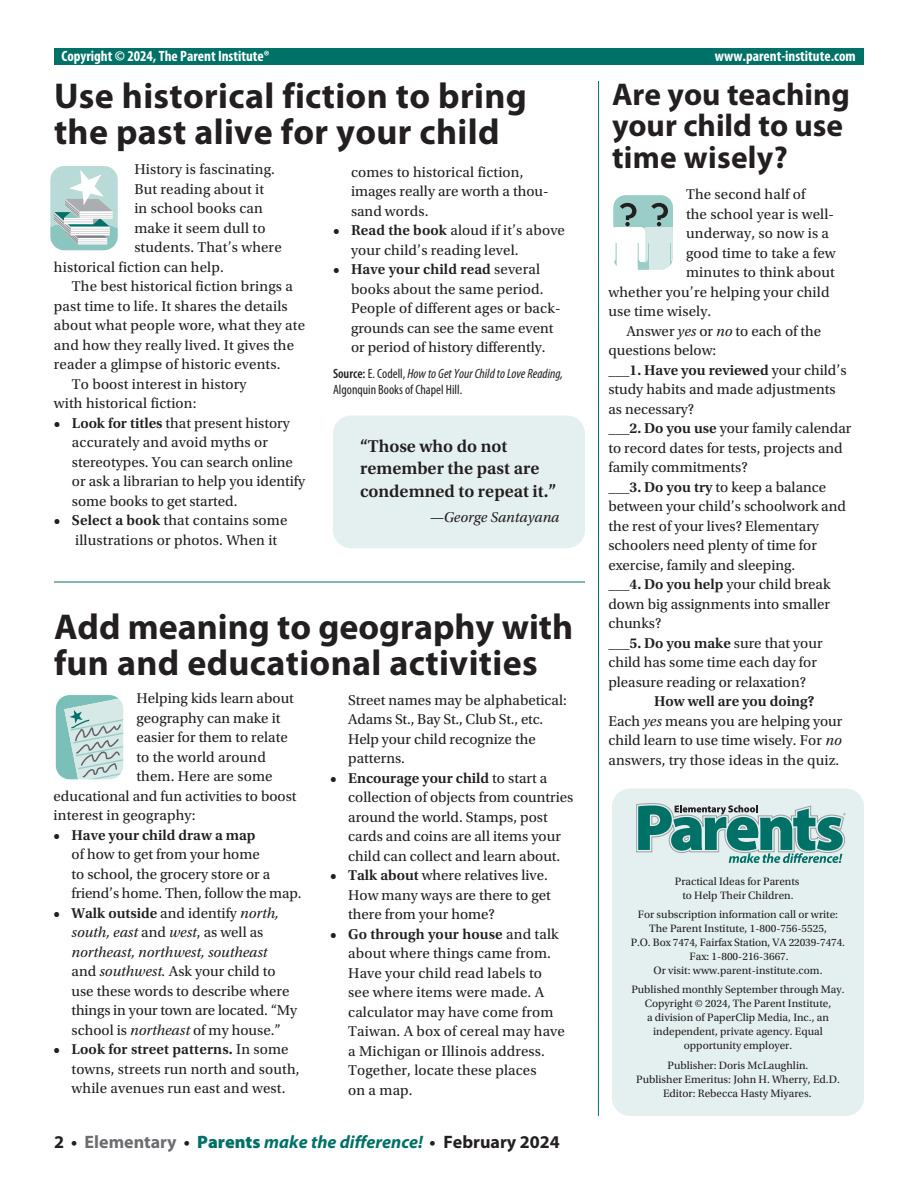
<style>
.page{position:relative;width:918px;height:1188px;background:#fff}
.page>*{position:absolute;margin:0;border:0;box-sizing:border-box;transform-origin:0 0}
.t1{font:700 36px/36px "Myriad Pro";letter-spacing:.01em;color:#231f20}
.t2{font:700 31.5px/31.5px "Myriad Pro";color:#231f20}
.t3{font:600 18px/22.5px "Utopia Std";color:#231f20}
.t4{font:italic 700 18px "Myriad Pro";color:#007167}
.t5{font:15px/19.5px "Utopia Std";color:#231f20}
.t6{font:600 15px "Utopia Std";color:#231f20}
.t7{font:700 condensed 15px "Myriad Pro";color:#fff}
.t8{font:italic 15px "Utopia Std";color:#231f20}
.t9{font:condensed 13.5px/16.5px "Myriad Pro";color:#231f20}
.t10{font:11.25px/14.1px "Utopia Std";color:#231f20;text-align:center}
.s1{font-weight:600}
.s2{font-style:italic}
.s3{font-weight:400}
.s4{font-style:normal;color:#231f20}
.s5{font-style:normal;color:#6c6d70}
.s6{font-weight:900;font-style:normal}
</style>
<div class="page">
<div style="left:612px;top:789px;width:252px;height:327px;background:#e4f0ef;border-radius:18px"></div>
<hr style="left:598px;top:81px;width:1px;height:1035px;background:#007167">
<svg style="left:50px;top:166px;width:68px;height:85px"></svg>
<svg style="left:55px;top:695px;width:69px;height:85px;background:#b2d3cf"></svg>
<svg style="left:613px;top:195px;width:60px;height:75px"></svg>
<div style="left:54px;top:49px;width:810px;height:16px;background:#007167"></div>
<div style="left:333px;top:416px;width:252px;height:132px;background:#e4f0ef;border-radius:18px"></div>
<svg style="left:636px;top:803px;width:210px;height:60px"></svg>
<hr style="left:54px;top:582px;width:531px;height:1px;background:#007167">
<p class="t7" style="left:62px;top:46px;width:210px">Copyright © 2024, The Parent Institute®</p>
<p class="t7" style="left:715px;top:46px;width:142px">www.parent-institute.com</p>
<h1 class="t1" style="left:54px;top:77px;width:474px">Use historical fiction to bring the past alive for your child</h1>
<h2 class="t2" style="left:612px;top:77px;width:240px">Are you teaching your child to use</h2>
<p class="t5" style="left:134px;top:160px;width:142px">History is fascinating.</p>
<h2 class="t2" style="left:612px;top:140px;width:177px">time wisely?</h2>
<p class="t5" style="left:351px;top:162px;width:199px">comes to historical fiction, images really are worth a thou&shy;sand words.</p>
<p class="t5" style="left:351px;top:221px;width:215px;text-indent:-18px"><span class="s1">• Read the book</span> aloud if it’s above your child’s reading level.</p>
<p class="t5" style="left:351px;top:260px;width:211px;text-indent:-18px"><span class="s1">• Have your child read</span> several books about the same period.<br>People of different ages or back&shy;grounds can see the same event or period of history differently.</p>
<p class="t9" style="left:333px;top:365px;width:232px"><span class="s1">Source:</span> E. Codell, <span class="s2">How to Get Your Child to Love Reading,<br></span>Algonquin Books of Chapel Hill.</p>
<p class="t5" style="left:134px;top:179px;width:131px">But reading about it</p>
<p class="t5" style="left:134px;top:199px;width:130px">in school books can</p>
<p class="t5" style="left:134px;top:218px;width:133px">make it seem dull to</p>
<p class="t5" style="left:134px;top:238px;width:149px">students. That’s where</p>
<p class="t5" style="left:54px;top:257px;width:171px">historical fiction can help.</p>
<p class="t5" style="left:72px;top:277px;width:222px">The best historical fiction brings a</p>
<p class="t5" style="left:54px;top:296px;width:235px">past time to life. It shares the details</p>
<p class="t5" style="left:54px;top:316px;width:253px">about what people wore, what they ate</p>
<p class="t5" style="left:54px;top:335px;width:242px">and how they really lived. It gives the</p>
<p class="t5" style="left:54px;top:355px;width:228px">reader a glimpse of historic events.</p>
<p class="t5" style="left:72px;top:374px;width:176px">To boost interest in history</p>
<p class="t5" style="left:54px;top:394px;width:144px">with historical fiction:</p>
<p class="t5" style="left:72px;top:413px;width:235px;text-indent:-18px"><span class="s1">• Look for titles</span> that present history accurately and avoid myths or stereotypes. You can search online or ask a librarian to help you identify some books to get started.</p>
<p class="t5" style="left:75px;top:511px;width:214px;text-indent:-21px"><span class="s1">• Select a book</span> that contains some illustrations or photos. When it</p>
<p class="t5" style="left:686px;top:185px;width:121px">The second half of</p>
<p class="t5" style="left:686px;top:204px;width:150px">the school year is well-</p>
<p class="t5" style="left:686px;top:224px;width:144px">underway, so now is a</p>
<p class="t5" style="left:686px;top:243px;width:151px">good time to take a few</p>
<p class="t5" style="left:686px;top:263px;width:150px">minutes to think about</p>
<p class="t5" style="left:608px;top:282px;width:223px">whether you’re helping your child</p>
<p class="t5" style="left:608px;top:302px;width:105px">use time wisely.</p>
<p class="t5" style="left:626px;top:321px;width:196px">Answer <span class="s2">yes</span> or <span class="s2">no</span> to each of the</p>
<p class="t5" style="left:608px;top:341px;width:109px">questions below:</p>
<p class="t6" style="left:608px;top:361px;width:240px">___1. Have you reviewed <span class="s3">your child’s</span></p>
<p class="t5" style="left:608px;top:380px;width:229px">study habits and made adjustments</p>
<p class="t5" style="left:608px;top:399px;width:87px">as necessary?</p>
<p class="t5" style="left:608px;top:419px;width:245px"><span class="s1">___2. Do you use</span> your family calendar</p>
<p class="t5" style="left:608px;top:438px;width:236px">to record dates for tests, projects and</p>
<p class="t5" style="left:608px;top:458px;width:141px">family commitments?</p>
<p class="t5" style="left:608px;top:477px;width:219px"><span class="s1">___3. Do you try</span> to keep a balance</p>
<p class="t5" style="left:608px;top:497px;width:239px">between your child’s schoolwork and</p>
<p class="t5" style="left:608px;top:516px;width:212px">the rest of your lives? Elementary</p>
<p class="t5" style="left:608px;top:536px;width:210px">schoolers need plenty of time for</p>
<p class="t5" style="left:608px;top:555px;width:188px">exercise, family and sleeping.</p>
<p class="t6" style="left:608px;top:576px;width:224px">___4. Do you help <span class="s3">your child break</span></p>
<p class="t5" style="left:608px;top:594px;width:223px">down big assignments into smaller</p>
<p class="t5" style="left:608px;top:614px;width:54px">chunks?</p>
<p class="t6" style="left:608px;top:634px;width:216px">___5. Do you make <span class="s3">sure that your</span></p>
<p class="t5" style="left:608px;top:653px;width:210px">child has some time each day for</p>
<p class="t5" style="left:608px;top:672px;width:199px">pleasure reading or relaxation?</p>
<p class="t5" style="left:608px;top:692px;width:235px;text-indent:46px"><span class="s1">How well are you doing?<br></span>Each <span class="s2">yes</span> means you are helping your child learn to use time wisely. For <span class="s2">no </span>answers, try those ideas in the quiz.</p>
<p class="t3" style="left:360px;top:435px;width:198px">“Those who do not remember the past are condemned to repeat it.”</p>
<p class="t8" style="left:430px;top:509px;width:131px">—George Santayana</p>
<h1 class="t1" style="left:54px;top:607px;width:521px">Add meaning to geography with fun and educational activities</h1>
<p class="t5" style="left:348px;top:690px;width:220px">Street names may be alphabetical:<br>Adams St., Bay St., Club St., etc.<br>Help your child recognize the patterns.</p>
<p class="t5" style="left:348px;top:768px;width:227px;text-indent:-18px"><span class="s1">• Encourage your child</span> to start a collection of objects from countries around the world. Stamps, post cards and coins are all items your child can collect and learn about.</p>
<p class="t5" style="left:348px;top:866px;width:204px;text-indent:-18px"><span class="s1">• Talk about</span> where relatives live.<br>How many ways are there to get there from your home?</p>
<p class="t5" style="left:348px;top:924px;width:218px;text-indent:-18px"><span class="s1">• Go through your house</span> and talk about where things came from.<br>Have your child read labels to see where items were made. A calculator may have come from<br>Taiwan. A box of cereal may have a Michigan or Illinois address.<br>Together, locate these places<br>on a map.</p>
<p class="t5" style="left:137px;top:689px;width:159px">Helping kids learn about</p>
<p class="t5" style="left:137px;top:708px;width:145px">geography can make it</p>
<p class="t5" style="left:137px;top:728px;width:153px">easier for them to relate</p>
<p class="t5" style="left:137px;top:747px;width:131px">to the world around</p>
<p class="t5" style="left:137px;top:767px;width:138px">them. Here are some</p>
<p class="t5" style="left:54px;top:786px;width:245px">educational and fun activities to boost</p>
<p class="t5" style="left:54px;top:806px;width:143px">interest in geography:</p>
<p class="t6" style="left:54px;top:826px;width:204px">• Have your child draw a map</p>
<p class="t5" style="left:72px;top:845px;width:232px">of how to get from your home<br>to school, the grocery store or a friend’s home. Then, follow the map.</p>
<p class="t5" style="left:72px;top:903px;width:227px;text-indent:-18px"><span class="s1">• Walk outside</span> and identify <span class="s2">north, south, east</span> and <span class="s2">west</span>, as well as <span class="s2">northeast, northwest, southeast<br></span>and <span class="s2">southwest.</span> Ask your child to use these words to describe where things in your town are located. “My school is <span class="s2">northeast</span> of my house.”</p>
<p class="t5" style="left:72px;top:1040px;width:230px;text-indent:-18px"><span class="s1">• Look for street patterns.</span> In some towns, streets run north and south, while avenues run east and west.</p>
<p class="t10" style="left:675px;top:874px;width:126px">Practical Ideas for Parents to Help Their Children.</p>
<p class="t10" style="left:631px;top:907px;width:216px">For subscription information call or write:<br>The Parent Institute, 1-800-756-5525,<br>P.O. Box 7474, Fairfax Station, VA 22039-7474.<br>Fax: 1-800-216-3667.<br>Or visit: www.parent-institute.com.</p>
<p class="t10" style="left:631px;top:982px;width:215px">Published monthly September through May.<br>Copyright © 2024, The Parent Institute,<br>a division of PaperClip Media, Inc., an independent, private agency. Equal opportunity employer.</p>
<p class="t10" style="left:636px;top:1059px;width:205px">Publisher: Doris McLaughlin.<br>Publisher Emeritus: John H. Wherry, Ed.D.<br>Editor: Rebecca Hasty Miyares.</p>
<p class="t4" style="left:54px;top:1130px;width:507px"><span class="s4">2 •</span> <span class="s5">Elementary</span> <span class="s4">•</span> <span class="s6">Parents</span> make the difference! <span class="s4">• February 2024</span></p>
</div>
